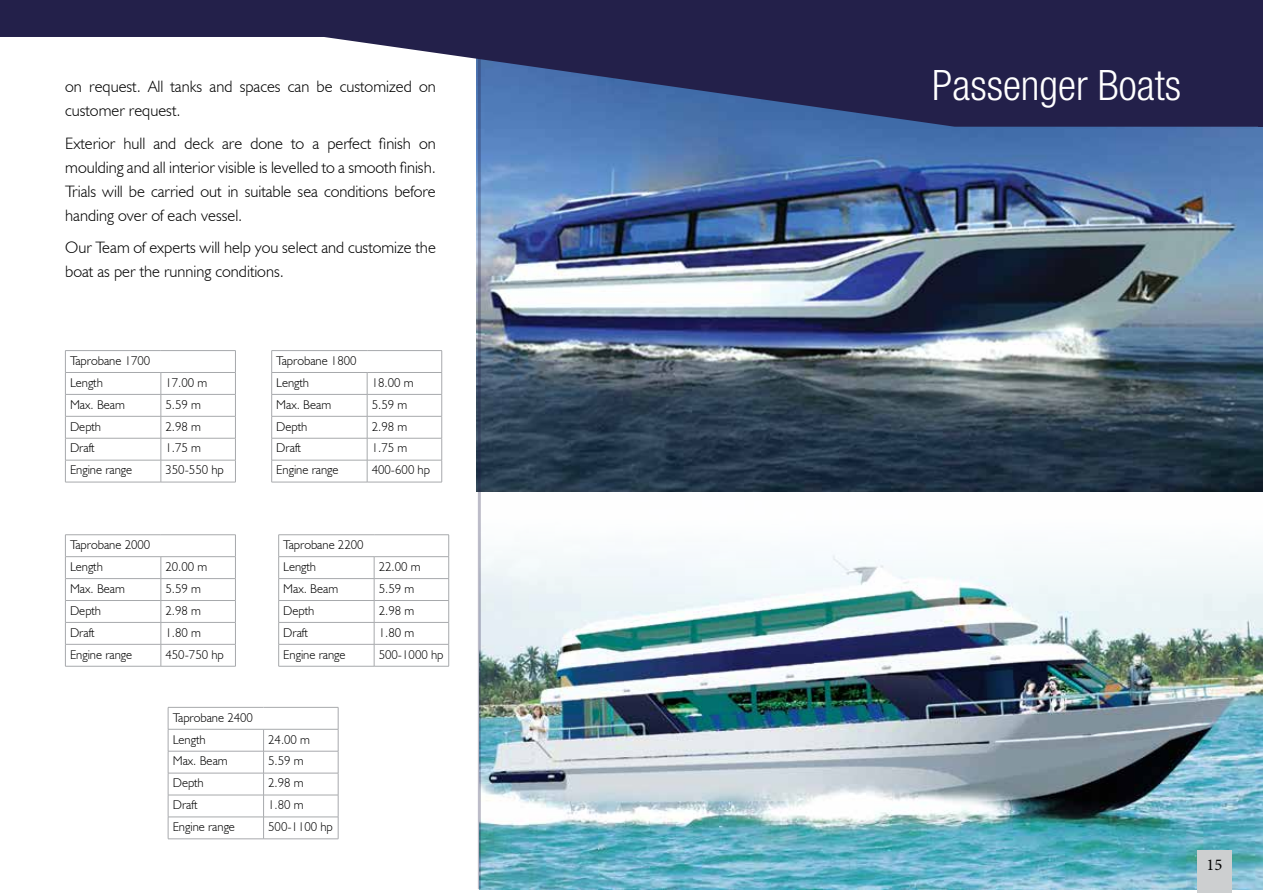
<style>
.page{position:relative;width:1263px;height:893px;background:#fff}
.page>*{position:absolute;margin:0;border:0;box-sizing:border-box;transform-origin:0 0}
.t1{font:300 condensed 42px "Helvetica Neue LT Std";color:#fff}
.t2{font:300 16.5px/24px "Humanist 521 BT";color:#000}
.t3{font:16.5px "Minion Pro";color:#000}
.t4{font:300 12.75px/21.9px "Humanist 521 BT";color:#000}
</style>
<div class="page">
<img style="left:477px;top:127px;width:786px;height:365px">
<img style="left:481px;top:552px;width:782px;height:337px">
<hr style="left:65px;top:350px;width:96px;height:1px;background:#a7a9ac">
<hr style="left:161px;top:350px;width:75px;height:1px;background:#a7a9ac">
<svg style="left:65px;top:351px;width:171px;height:131px"></svg>
<hr style="left:65px;top:482px;width:96px;height:1px;background:#a7a9ac">
<hr style="left:161px;top:482px;width:75px;height:1px;background:#a7a9ac">
<hr style="left:272px;top:350px;width:95px;height:1px;background:#a7a9ac">
<hr style="left:367px;top:350px;width:75px;height:1px;background:#a7a9ac">
<svg style="left:271px;top:351px;width:171px;height:131px"></svg>
<hr style="left:272px;top:482px;width:95px;height:1px;background:#a7a9ac">
<hr style="left:367px;top:482px;width:75px;height:1px;background:#a7a9ac">
<hr style="left:65px;top:534px;width:96px;height:1px;background:#a7a9ac">
<hr style="left:161px;top:534px;width:75px;height:1px;background:#a7a9ac">
<svg style="left:65px;top:535px;width:171px;height:131px"></svg>
<hr style="left:65px;top:666px;width:96px;height:1px;background:#a7a9ac">
<hr style="left:161px;top:666px;width:75px;height:1px;background:#a7a9ac">
<hr style="left:279px;top:534px;width:95px;height:1px;background:#a7a9ac">
<hr style="left:374px;top:534px;width:75px;height:1px;background:#a7a9ac">
<svg style="left:278px;top:535px;width:171px;height:131px"></svg>
<hr style="left:279px;top:666px;width:95px;height:1px;background:#a7a9ac">
<hr style="left:374px;top:666px;width:75px;height:1px;background:#a7a9ac">
<svg style="left:168px;top:707px;width:171px;height:132px"></svg>
<hr style="left:168px;top:839px;width:96px;height:1px;background:#a7a9ac">
<hr style="left:264px;top:839px;width:74px;height:1px;background:#a7a9ac">
<svg style="left:0;top:0;width:1259px;height:127px;fill:#23204a"></svg>
<hr style="left:478px;top:39px;width:3px;height:850px;background:#23204a">
<div style="left:1197px;top:851px;width:34px;height:42px;background:#cdcfd0"></div>
<div style="left:2px;top:0;width:1261px;height:9px;background:#23204a"></div>
<hr style="left:1259px;top:0;width:4px;height:127px;background:#23204a">
<p class="t2" style="left:65px;top:74px;width:372px">on request. All tanks and spaces can be customized on customer request.</p>
<p class="t2" style="left:65px;top:131px;width:372px;text-align:justify">Exterior hull and deck are done to a perfect finish on moulding and all interior visible is levelled to a smooth finish.<br>Trials will be carried out in suitable sea conditions before handing over of each vessel.</p>
<p class="t2" style="left:65px;top:235px;width:372px">Our Team of experts will help you select and customize the boat as per the running conditions.</p>
<p class="t4" style="left:70px;top:349px;width:82px">Taprobane 1700<br>Length</p>
<p class="t4" style="left:165px;top:371px;width:43px">17.00 m</p>
<p class="t4" style="left:276px;top:349px;width:82px">Taprobane 1800<br>Length</p>
<p class="t4" style="left:372px;top:371px;width:43px">18.00 m</p>
<p class="t4" style="left:70px;top:393px;width:57px">Max. Beam</p>
<p class="t4" style="left:165px;top:393px;width:37px">5.59 m</p>
<p class="t4" style="left:70px;top:415px;width:33px">Depth</p>
<p class="t4" style="left:165px;top:415px;width:37px">2.98 m</p>
<p class="t4" style="left:70px;top:437px;width:26px">Draft</p>
<p class="t4" style="left:165px;top:437px;width:37px">1.75 m</p>
<p class="t4" style="left:70px;top:459px;width:64px">Engine range</p>
<p class="t4" style="left:165px;top:459px;width:60px">350-550 hp</p>
<p class="t4" style="left:276px;top:393px;width:57px">Max. Beam</p>
<p class="t4" style="left:372px;top:393px;width:37px">5.59 m</p>
<p class="t4" style="left:276px;top:415px;width:33px">Depth</p>
<p class="t4" style="left:372px;top:415px;width:37px">2.98 m</p>
<p class="t4" style="left:276px;top:437px;width:26px">Draft</p>
<p class="t4" style="left:372px;top:437px;width:37px">1.75 m</p>
<p class="t4" style="left:276px;top:459px;width:64px">Engine range</p>
<p class="t4" style="left:372px;top:459px;width:60px">400-600 hp</p>
<p class="t4" style="left:70px;top:533px;width:82px">Taprobane 2000<br>Length</p>
<p class="t4" style="left:165px;top:555px;width:43px">20.00 m</p>
<p class="t4" style="left:283px;top:533px;width:82px">Taprobane 2200<br>Length</p>
<p class="t4" style="left:379px;top:555px;width:43px">22.00 m</p>
<p class="t4" style="left:70px;top:577px;width:57px">Max. Beam</p>
<p class="t4" style="left:165px;top:577px;width:37px">5.59 m</p>
<p class="t4" style="left:70px;top:599px;width:33px">Depth</p>
<p class="t4" style="left:165px;top:599px;width:37px">2.98 m</p>
<p class="t4" style="left:70px;top:621px;width:26px">Draft</p>
<p class="t4" style="left:165px;top:621px;width:37px">1.80 m</p>
<p class="t4" style="left:70px;top:643px;width:64px">Engine range</p>
<p class="t4" style="left:165px;top:643px;width:60px">450-750 hp</p>
<p class="t4" style="left:283px;top:577px;width:57px">Max. Beam</p>
<p class="t4" style="left:379px;top:577px;width:37px">5.59 m</p>
<p class="t4" style="left:283px;top:599px;width:33px">Depth</p>
<p class="t4" style="left:379px;top:599px;width:37px">2.98 m</p>
<p class="t4" style="left:283px;top:621px;width:26px">Draft</p>
<p class="t4" style="left:379px;top:621px;width:37px">1.80 m</p>
<p class="t4" style="left:283px;top:643px;width:64px">Engine range</p>
<p class="t4" style="left:379px;top:643px;width:66px">500-1000 hp</p>
<p class="t4" style="left:173px;top:706px;width:82px">Taprobane 2400<br>Length</p>
<p class="t4" style="left:268px;top:728px;width:43px">24.00 m</p>
<p class="t4" style="left:173px;top:750px;width:57px">Max. Beam</p>
<p class="t4" style="left:268px;top:750px;width:37px">5.59 m</p>
<p class="t4" style="left:173px;top:772px;width:33px">Depth</p>
<p class="t4" style="left:268px;top:772px;width:37px">2.98 m</p>
<p class="t4" style="left:173px;top:794px;width:26px">Draft</p>
<p class="t4" style="left:268px;top:794px;width:37px">1.80 m</p>
<p class="t4" style="left:173px;top:816px;width:64px">Engine range</p>
<p class="t4" style="left:268px;top:816px;width:66px">500-1100 hp</p>
<h1 class="t1" style="left:932px;top:61px;width:250px">Passenger Boats</h1>
<p class="t3" style="left:1206px;top:854px;width:17px">15</p>
</div>
